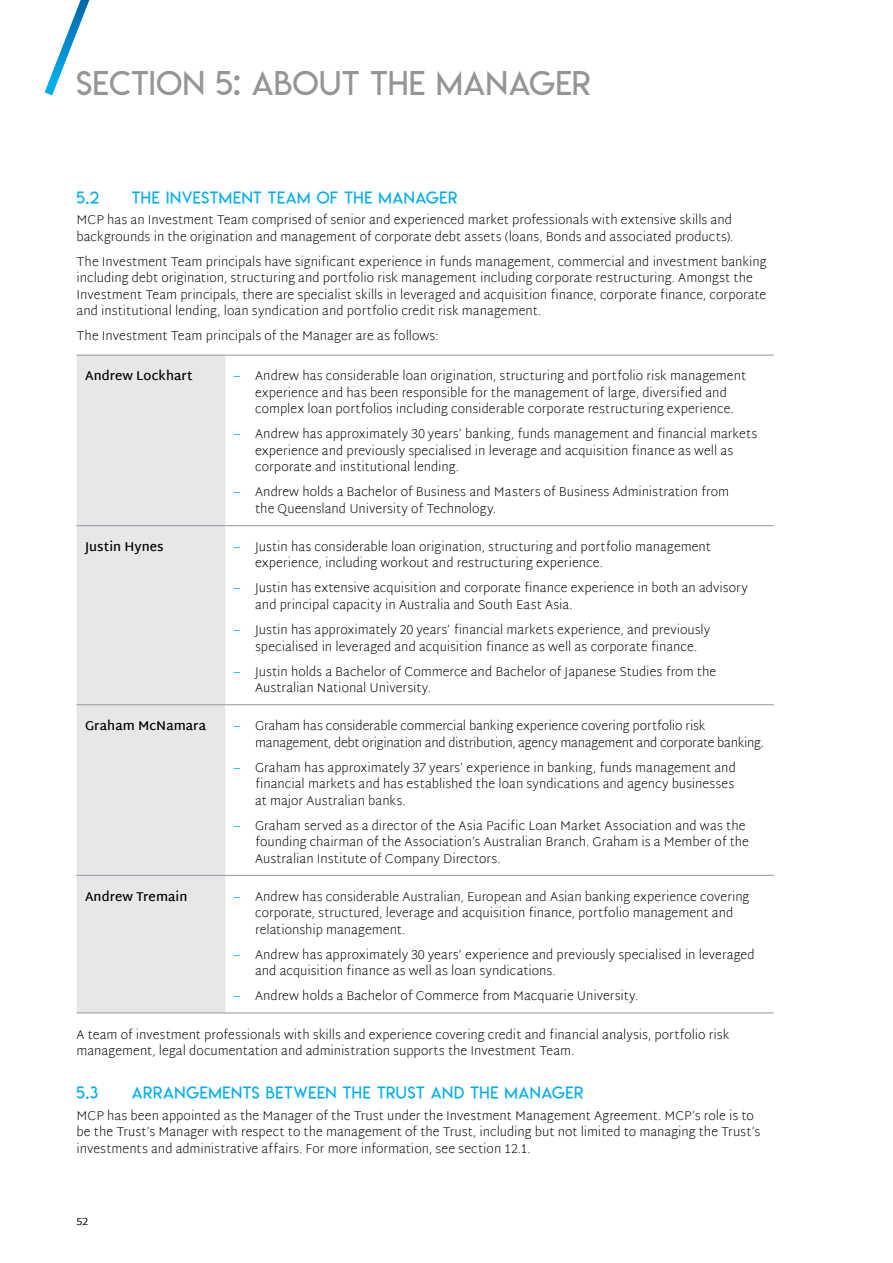
<style>
.page{position:relative;width:893px;height:1263px;background:#fff}
.page>*{position:absolute;margin:0;border:0;box-sizing:border-box;transform-origin:0 0}
.t1{font:33px "Lemon Milklight";letter-spacing:.02em;color:#939598}
.t2{font:16.5px "Lemon Milklight";letter-spacing:.035em;color:#00aeef}
.t3{font:200 12.75px/16.5px "Martel Sans";color:#000}
.t4{font:600 12.75px "Martel Sans";letter-spacing:.01em;color:#000}
.t5{font:10.5px "Martel Sans";color:#000}
.s1{font-weight:400;color:#00aeef}
</style>
<div class="page">
<svg style="left:45px;top:0;width:45px;height:95px"></svg>
<div style="left:77px;top:356px;width:148px;height:657px;background:#e6e7e8"></div>
<hr style="left:225px;top:355px;width:549px;height:1px;background:#939598">
<hr style="left:77px;top:525px;width:148px;height:1px;background:#939598">
<hr style="left:225px;top:1013px;width:549px;height:1px;background:#939598">
<hr style="left:77px;top:355px;width:148px;height:1px;background:#939598">
<hr style="left:225px;top:525px;width:549px;height:1px;background:#939598">
<hr style="left:77px;top:1013px;width:148px;height:1px;background:#939598">
<hr style="left:77px;top:704px;width:148px;height:1px;background:#939598">
<hr style="left:225px;top:704px;width:549px;height:1px;background:#939598">
<hr style="left:77px;top:875px;width:148px;height:1px;background:#939598">
<hr style="left:225px;top:875px;width:549px;height:1px;background:#939598">
<h1 class="t1" style="left:77px;top:63px;width:516px">SECTION 5: ABOUT THE MANAGER</h1>
<p class="t2" style="left:77px;top:187px;width:24px">5.2</p>
<p class="t2" style="left:132px;top:187px;width:327px">THE INVESTMENT TEAM OF THE MANAGER</p>
<p class="t3" style="left:77px;top:212px;width:658px">MCP has an Investment Team comprised of senior and experienced market professionals with extensive skills and backgrounds in the origination and management of corporate debt assets (loans, Bonds and associated products).</p>
<p class="t3" style="left:77px;top:254px;width:691px">The Investment Team principals have significant experience in funds management, commercial and investment banking including debt origination, structuring and portfolio risk management including corporate restructuring. Amongst the Investment Team principals, there are specialist skills in leveraged and acquisition finance, corporate finance, corporate and institutional lending, loan syndication and portfolio credit risk management.</p>
<p class="t3" style="left:77px;top:328px;width:363px">The Investment Team principals of the Manager are as follows:</p>
<p class="t4" style="left:85px;top:369px;width:109px">Andrew Lockhart</p>
<p class="t3" style="left:255px;top:368px;width:493px;text-indent:-21px"><span class="s1">–</span> Andrew has considerable loan origination, structuring and portfolio risk management experience and has been responsible for the management of large, diversified and complex loan portfolios including considerable corporate restructuring experience.</p>
<p class="t3" style="left:255px;top:426px;width:504px;text-indent:-21px"><span class="s1">–</span> Andrew has approximately 30 years’ banking, funds management and financial markets experience and previously specialised in leverage and acquisition finance as well as corporate and institutional lending.</p>
<p class="t3" style="left:255px;top:484px;width:476px;text-indent:-21px"><span class="s1">–</span> Andrew holds a Bachelor of Business and Masters of Business Administration from the Queensland University of Technology.</p>
<p class="t4" style="left:85px;top:539px;width:80px">Justin Hynes</p>
<p class="t3" style="left:255px;top:539px;width:457px;text-indent:-21px"><span class="s1">–</span> Justin has considerable loan origination, structuring and portfolio management experience, including workout and restructuring experience.</p>
<p class="t3" style="left:255px;top:581px;width:494px;text-indent:-21px"><span class="s1">–</span> Justin has extensive acquisition and corporate finance experience in both an advisory and principal capacity in Australia and South East Asia.</p>
<p class="t3" style="left:255px;top:622px;width:457px;text-indent:-21px"><span class="s1">–</span> Justin has approximately 20 years’ financial markets experience, and previously specialised in leveraged and acquisition finance as well as corporate finance.</p>
<p class="t3" style="left:255px;top:664px;width:463px;text-indent:-21px"><span class="s1">–</span> Justin holds a Bachelor of Commerce and Bachelor of Japanese Studies from the<br>Australian National University.</p>
<p class="t4" style="left:85px;top:718px;width:123px">Graham McNamara</p>
<p class="t3" style="left:255px;top:718px;width:510px;text-indent:-21px"><span class="s1">–</span> Graham has considerable commercial banking experience covering portfolio risk management, debt origination and distribution, agency management and corporate banking.</p>
<p class="t3" style="left:255px;top:760px;width:482px;text-align:justify;text-indent:-21px"><span class="s1">–</span> Graham has approximately 37 years’ experience in banking, funds management and financial markets and has established the loan syndications and agency businesses at major Australian banks.</p>
<p class="t3" style="left:255px;top:818px;width:495px;text-indent:-21px"><span class="s1">–</span> Graham served as a director of the Asia Pacific Loan Market Association and was the founding chairman of the Association’s Australian Branch. Graham is a Member of the<br>Australian Institute of Company Directors.</p>
<p class="t4" style="left:85px;top:889px;width:104px">Andrew Tremain</p>
<p class="t3" style="left:255px;top:889px;width:496px;text-indent:-21px"><span class="s1">–</span> Andrew has considerable Australian, European and Asian banking experience covering corporate, structured, leverage and acquisition finance, portfolio management and relationship management.</p>
<p class="t3" style="left:255px;top:947px;width:501px;text-indent:-21px"><span class="s1">–</span> Andrew has approximately 30 years’ experience and previously specialised in leveraged and acquisition finance as well as loan syndications.</p>
<p class="t3" style="left:234px;top:988px;width:406px"><span class="s1">–</span> Andrew holds a Bachelor of Commerce from Macquarie University.</p>
<p class="t3" style="left:76px;top:1028px;width:654px;line-height:15.3px">A team of investment professionals with skills and experience covering credit and financial analysis, portfolio risk management, legal documentation and administration supports the Investment Team.</p>
<p class="t2" style="left:77px;top:1082px;width:23px">5.3</p>
<p class="t2" style="left:132px;top:1082px;width:453px">ARRANGEMENTS BETWEEN THE TRUST AND THE MANAGER</p>
<p class="t3" style="left:77px;top:1108px;width:685px">MCP has been appointed as the Manager of the Trust under the Investment Management Agreement. MCP’s role is to be the Trust’s Manager with respect to the management of the Trust, including but not limited to managing the Trust’s investments and administrative affairs. For more information, see section 12.1.</p>
<p class="t5" style="left:77px;top:1215px;width:13px">52</p>
</div>
